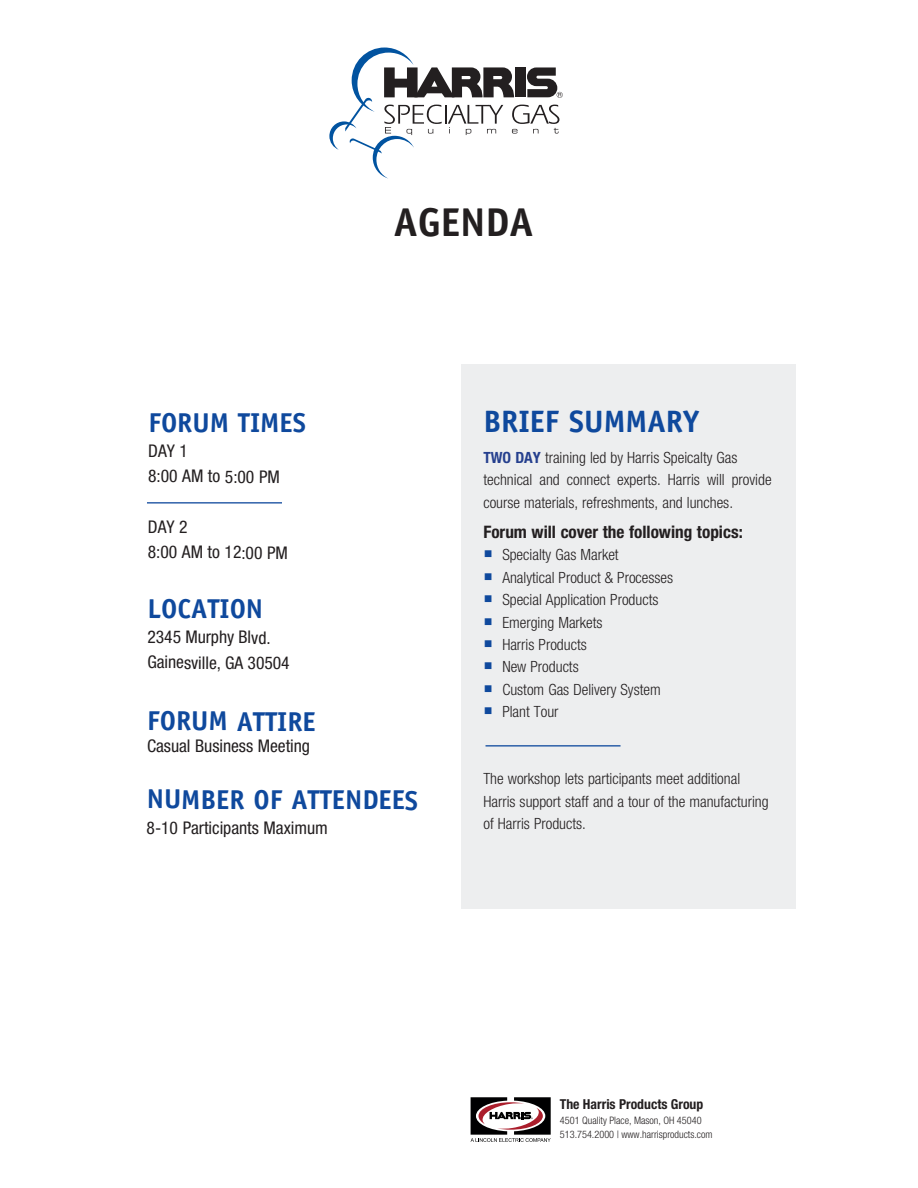
<style>
.page{position:relative;width:918px;height:1188px;background:#fff}
.page>*{position:absolute;margin:0;border:0;box-sizing:border-box;transform-origin:0 0}
.t1{font:700 40.35px "Officina Sans Std";color:#231f20}
.t2{font:700 31.05px "Officina Sans Std";color:#0f499d}
.t3{font:700 27.45px "Officina Sans Std";letter-spacing:-.005em;color:#0f499d}
.t4{font:condensed 17.55px/25.5px "Helvetica Neue LT Std";letter-spacing:-.005em;color:#231f20}
.t5{font:700 condensed 17.25px "Helvetica Neue LT Std";color:#231f20}
.t6{font:300 condensed 15.45px/22.4px "Helvetica Neue LT Std";color:#231f20}
.t7{font:700 condensed 13.65px "Helvetica Neue LT Std";color:#231f20}
.t8{font:300 condensed 10.35px/14.9px "Helvetica Neue LT Std";color:#231f20}
.s1{font-weight:700;color:#253f8e}
.s2{color:#0f499d}
</style>
<div class="page">
<div style="left:461px;top:364px;width:335px;height:545px;background:#edeeef"></div>
<hr style="left:147px;top:502px;width:135px;height:2px;background:#0f499d">
<hr style="left:486px;top:745px;width:135px;height:2px;background:#0f499d">
<svg style="left:329px;top:48px;width:234px;height:130px"></svg>
<svg style="left:471px;top:1097px;width:80px;height:45px"></svg>
<h1 class="t1" style="left:394px;top:197px;width:141px">AGENDA</h1>
<h3 class="t3" style="left:148px;top:405px;width:159px">FORUM TIMES</h3>
<p class="t4" style="left:148px;top:438px;width:133px">DAY 1<br>8:00 AM to 5:00 PM</p>
<p class="t4" style="left:148px;top:514px;width:142px">DAY 2<br>8:00 AM to 12:00 PM</p>
<h3 class="t3" style="left:148px;top:591px;width:117px">LOCATION</h3>
<p class="t4" style="left:147px;top:624px;width:144px">2345 Murphy Blvd.<br>Gainesville, GA 30504</p>
<h3 class="t3" style="left:147px;top:704px;width:170px">FORUM ATTIRE</h3>
<p class="t4" style="left:147px;top:733px;width:165px">Casual Business Meeting</p>
<h3 class="t3" style="left:147px;top:783px;width:273px">NUMBER OF ATTENDEES</h3>
<p class="t4" style="left:147px;top:815px;width:183px">8-10 Participants Maximum</p>
<h2 class="t2" style="left:483px;top:402px;width:217px">BRIEF SUMMARY</h2>
<p class="t6" style="left:483px;top:446px;width:290px"><span class="s1">TWO DAY</span> training led by Harris Speicalty Gas technical and connect experts. Harris will provide course materials, refreshments, and lunches.</p>
<p class="t5" style="left:483px;top:521px;width:261px">Forum will cover the following topics:</p>
<p class="t6" style="left:483px;top:544px;width:137px"><span class="s2">○</span> Specialty Gas Market</p>
<p class="t6" style="left:483px;top:566px;width:191px"><span class="s2">○</span> Analytical Product &amp; Processes</p>
<p class="t6" style="left:483px;top:588px;width:177px"><span class="s2">○</span> Special Application Products</p>
<p class="t6" style="left:483px;top:611px;width:121px"><span class="s2">○</span> Emerging Markets</p>
<p class="t6" style="left:483px;top:633px;width:105px"><span class="s2">○</span> Harris Products</p>
<p class="t6" style="left:483px;top:656px;width:97px"><span class="s2">○</span> New Products</p>
<p class="t6" style="left:483px;top:678px;width:179px"><span class="s2">○</span> Custom Gas Delivery System</p>
<p class="t6" style="left:483px;top:700px;width:77px"><span class="s2">○</span> Plant Tour</p>
<p class="t6" style="left:483px;top:768px;width:287px">The workshop lets participants meet additional<br>Harris support staff and a tour of the manufacturing of Harris Products.</p>
<p class="t7" style="left:560px;top:1096px;width:145px">The Harris Products Group</p>
<p class="t8" style="left:560px;top:1112px;width:154px">4501 Quality Place, Mason, OH 45040<br>513.754.2000 | www.harrisproducts.com</p>
</div>
